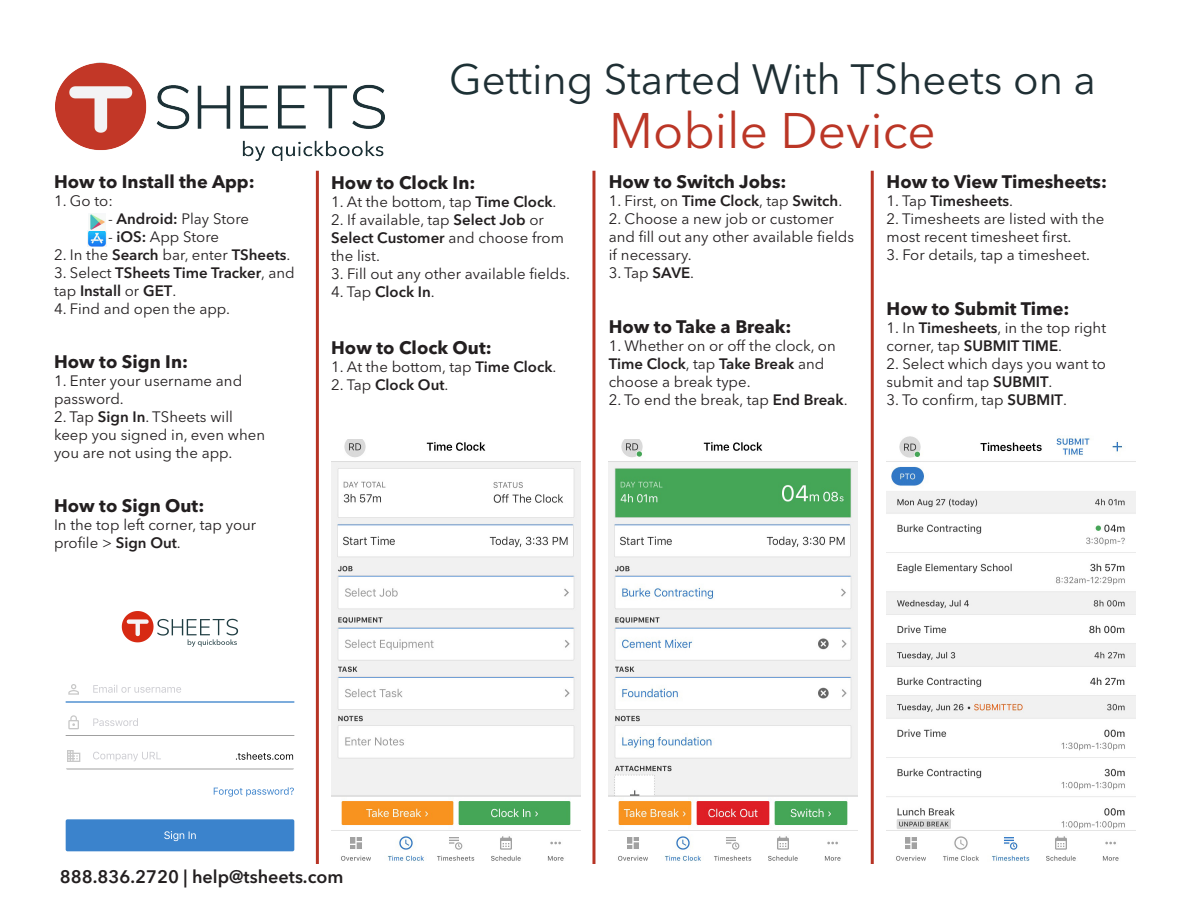
<style>
.page{position:relative;width:1188px;height:918px;background:#fff}
.page>*{position:absolute;margin:0;border:0;box-sizing:border-box;transform-origin:0 0}
.t1{font:49.5px "Avenir Nextfor INTUIT";color:#bb3626}
.t2{font:42px "Avenir Nextfor INTUIT";color:#1f2f34}
.t3{font:700 18px "Avenir Nextfor INTUIT";color:#231f20}
.t4{font:600 18px "Avenir Nextfor INTUIT";color:#231f20}
.t5{font:15px/18px "Avenir Nextfor INTUIT";color:#231f20}
.t6{font:600 15px/18px "Avenir Nextfor INTUIT";color:#231f20}
.s1{font-weight:600}
.s2{font-weight:400}
.s3{color:#1c3135}
</style>
<div class="page">
<img style="left:55px;top:62px;width:329px;height:98px">
<img style="left:65px;top:611px;width:230px;height:241px">
<img style="left:331px;top:440px;width:249px;height:421px">
<img style="left:609px;top:440px;width:249px;height:421px">
<img style="left:887px;top:436px;width:248px;height:425px">
<hr style="left:871px;top:171px;width:3px;height:693px;background:#b73425">
<hr style="left:592px;top:171px;width:3px;height:693px;background:#b73425">
<hr style="left:316px;top:171px;width:3px;height:693px;background:#b73425">
<img style="left:87px;top:213px;width:19px;height:34px">
<p class="t3" style="left:54px;top:171px;width:202px">How to Install the App:</p>
<p class="t5" style="left:54px;top:192px;width:60px">1. Go to:</p>
<p class="t5" style="left:108px;top:210px;width:143px">- <span class="s1">Android:</span> Play Store</p>
<p class="t5" style="left:108px;top:228px;width:113px">- <span class="s1">iOS:</span> App Store</p>
<p class="t5" style="left:54px;top:246px;width:238px">2. In the <span class="s1">Search</span> bar, enter <span class="s1">TSheets</span>.</p>
<p class="t6" style="left:54px;top:264px;width:242px"><span class="s2">3. Select</span> TSheets Time Tracker<span class="s2">, and tap</span> Install <span class="s2">or</span> GET<span class="s2">.</span></p>
<p class="t5" style="left:54px;top:300px;width:178px">4. Find and open the app.</p>
<p class="t3" style="left:54px;top:351px;width:136px">How to Sign In:</p>
<p class="t5" style="left:54px;top:372px;width:190px">1. Enter your username and</p>
<p class="t5" style="left:54px;top:390px;width:71px">password.</p>
<p class="t5" style="left:54px;top:408px;width:180px">2. Tap <span class="s1">Sign In</span>. TSheets will</p>
<p class="t5" style="left:54px;top:426px;width:213px">keep you signed in, even when</p>
<p class="t5" style="left:54px;top:444px;width:180px">you are not using the app.</p>
<p class="t3" style="left:54px;top:495px;width:152px">How to Sign Out:</p>
<p class="t5" style="left:54px;top:516px;width:204px">In the top left corner, tap your profile &gt; <span class="s1">Sign Out</span>.</p>
<p class="t2" style="left:449px;top:54px;width:648px"><span class="s3">G</span>etting Started With TSheets on a</p>
<p class="t1" style="left:609px;top:101px;width:328px">Mobile Device</p>
<p class="t3" style="left:331px;top:171px;width:146px">How to Clock In:</p>
<p class="t5" style="left:331px;top:192px;width:227px">1. At the bottom, tap <span class="s1">Time Clock</span>.</p>
<p class="t5" style="left:331px;top:210px;width:234px">2. If available, tap <span class="s1">Select Job</span> or<br><span class="s1">Select Customer</span> and choose from the list.</p>
<p class="t5" style="left:331px;top:264px;width:240px">3. Fill out any other available fields.</p>
<p class="t6" style="left:331px;top:282px;width:105px"><span class="s2">4. Tap</span> Clock In<span class="s2">.</span></p>
<p class="t3" style="left:331px;top:337px;width:162px">How to Clock Out:</p>
<p class="t5" style="left:331px;top:358px;width:227px">1. At the bottom, tap <span class="s1">Time Clock</span>.</p>
<p class="t6" style="left:331px;top:376px;width:119px"><span class="s2">2. Tap</span> Clock Out<span class="s2">.</span></p>
<p class="t3" style="left:609px;top:171px;width:179px">How to Switch Jobs:</p>
<p class="t5" style="left:609px;top:192px;width:235px">1. First, on <span class="s1">Time Clock</span>, tap <span class="s1">Switch</span>.</p>
<p class="t5" style="left:609px;top:210px;width:247px">2. Choose a new job or customer and fill out any other available fields if necessary.</p>
<p class="t5" style="left:609px;top:264px;width:87px">3. Tap <span class="s1">SAVE</span>.</p>
<p class="t3" style="left:609px;top:316px;width:184px">How to Take a Break:</p>
<p class="t5" style="left:609px;top:337px;width:229px">1. Whether on or off the clock, on<br><span class="s1">Time Clock</span>, tap <span class="s1">Take Break</span> and choose a break type.</p>
<p class="t5" style="left:609px;top:391px;width:240px">2. To end the break, tap <span class="s1">End Break</span>.</p>
<p class="t3" style="left:887px;top:171px;width:222px">How to View Timesheets:</p>
<p class="t6" style="left:887px;top:192px;width:128px"><span class="s2">1. Tap</span> Timesheets<span class="s2">.</span></p>
<p class="t5" style="left:887px;top:210px;width:219px">2. Timesheets are listed with the most recent timesheet first.</p>
<p class="t5" style="left:887px;top:246px;width:205px">3. For details, tap a timesheet.</p>
<p class="t3" style="left:887px;top:298px;width:185px">How to Submit Time:</p>
<p class="t5" style="left:887px;top:319px;width:221px">1. In <span class="s1">Timesheets</span>, in the top right corner, tap <span class="s1">SUBMIT TIME</span>.</p>
<p class="t5" style="left:887px;top:355px;width:221px">2. Select which days you want to submit and tap <span class="s1">SUBMIT</span>.</p>
<p class="t5" style="left:887px;top:391px;width:182px">3. To confirm, tap <span class="s1">SUBMIT</span>.</p>
<p class="t4" style="left:60px;top:866px;width:285px">888.836.2720 | help@tsheets.com</p>
</div>
